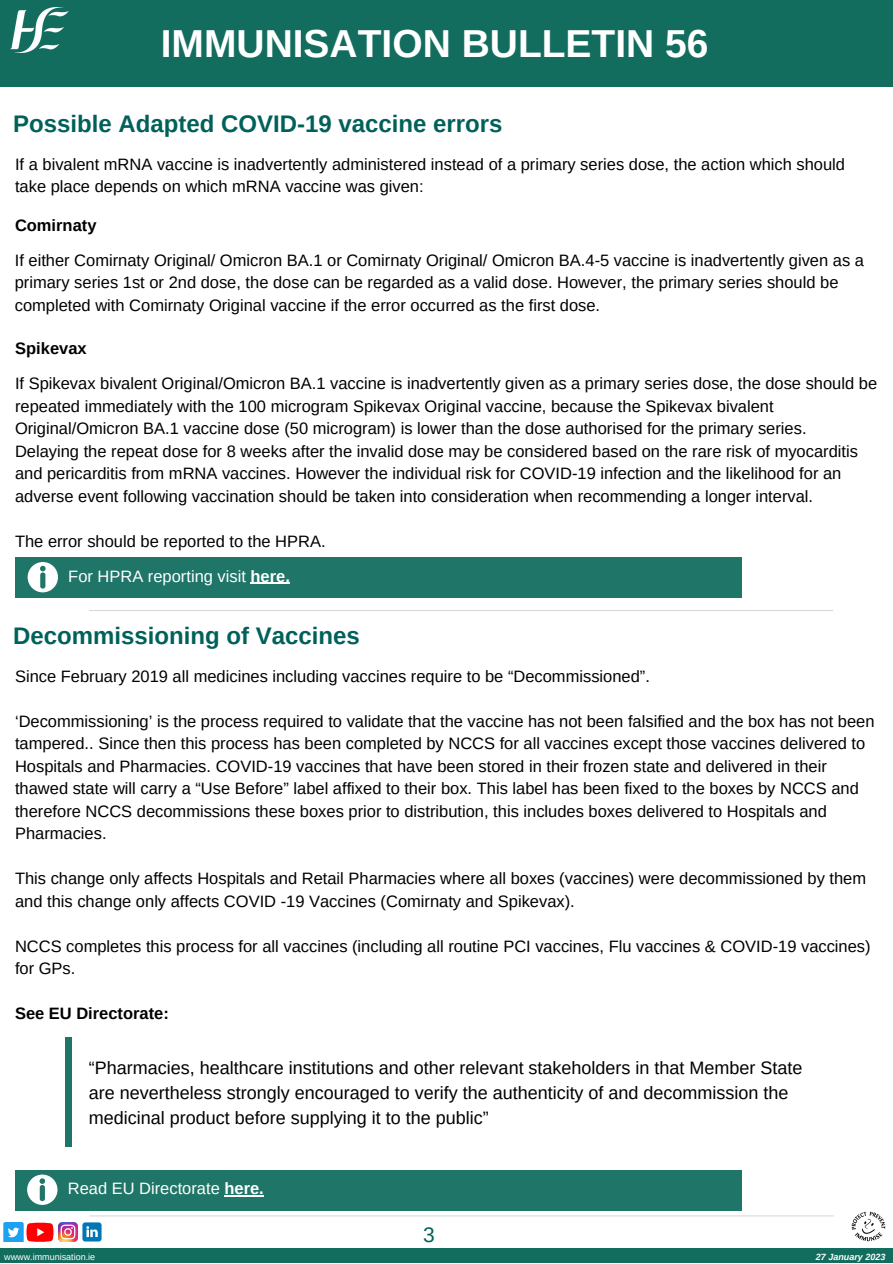
<style>
.page{position:relative;width:893px;height:1264px;background:#fff}
.page>*{position:absolute;margin:0;border:0;box-sizing:border-box;transform-origin:0 0}
.t1{font:700 39px "Arimo";color:#fff}
.t2{font:700 24px "Arimo";color:#00615a}
.t3{font:21px "Arimo";color:#00615a}
.t4{font:18px/24.8px "Arimo";color:#000}
.t5{font:16.5px/22.5px "Arimo";color:#000}
.t6{font:16.5px "Arimo";color:#fff}
.t7{font:700 16.5px "Arimo";color:#000}
.t8{font:9px "Arimo";color:#fff}
.t9{font:italic 700 9px "Arimo";color:#fff}
.s1{font-weight:700}
</style>
<div class="page">
<div style="left:0;top:1247px;width:892px;height:15px;background:#126d5f"></div>
<img style="left:851px;top:1211px;width:34px;height:30px">
<svg style="left:27px;top:1222px;width:26px;height:19px"></svg>
<img style="left:59px;top:1222px;width:19px;height:19px">
<img style="left:3px;top:1222px;width:24px;height:19px">
<div style="left:0;top:0;width:892px;height:87px;background:#126d5f"></div>
<img style="left:10px;top:8px;width:59px;height:45px">
<svg style="left:82px;top:1222px;width:19px;height:19px"></svg>
<hr style="left:89px;top:610px;width:743px;height:1px;background:#d9d9d9">
<hr style="left:90px;top:1215px;width:743px;height:1px;background:#d9d9d9">
<div style="left:65px;top:1037px;width:7px;height:109px;background:#1f7567"></div>
<div style="left:15px;top:1169px;width:726px;height:41px;background:#1f7567"></div>
<svg style="left:27px;top:1174px;width:30px;height:30px"></svg>
<hr style="left:224px;top:1195px;width:35px;height:1px;background:#fff">
<div style="left:15px;top:557px;width:726px;height:40px;background:#1f7567"></div>
<svg style="left:28px;top:562px;width:30px;height:30px"></svg>
<hr style="left:250px;top:583px;width:40px;height:1px;background:#fff">
<h1 class="t1" style="left:161px;top:21px;width:549px">IMMUNISATION BULLETIN 56</h1>
<h2 class="t2" style="left:13px;top:111px;width:490px">Possible Adapted COVID-19 vaccine errors</h2>
<p class="t5" style="left:15px;top:153px;width:831px">If a bivalent mRNA vaccine is inadvertently administered instead of a primary series dose, the action which should take place depends on which mRNA vaccine was given:</p>
<p class="t7" style="left:15px;top:216px;width:83px">Comirnaty</p>
<p class="t5" style="left:15px;top:249px;width:850px">If either Comirnaty Original/ Omicron BA.1 or Comirnaty Original/ Omicron BA.4-5 vaccine is inadvertently given as a primary series 1st or 2nd dose, the dose can be regarded as a valid dose. However, the primary series should be completed with Comirnaty Original vaccine if the error occurred as the first dose.</p>
<p class="t7" style="left:15px;top:339px;width:73px">Spikevax</p>
<p class="t5" style="left:15px;top:372px;width:863px">If Spikevax bivalent Original/Omicron BA.1 vaccine is inadvertently given as a primary series dose, the dose should be repeated immediately with the 100 microgram Spikevax Original vaccine, because the Spikevax bivalent Original/Omicron BA.1 vaccine dose (50 microgram) is lower than the dose authorised for the primary series.<br>Delaying the repeat dose for 8 weeks after the invalid dose may be considered based on the rare risk of myocarditis and pericarditis from mRNA vaccines. However the individual risk for COVID-19 infection and the likelihood for an adverse event following vaccination should be taken into consideration when recommending a longer interval.</p>
<p class="t5" style="left:15px;top:529px;width:312px">The error should be reported to the HPRA.</p>
<p class="t6" style="left:68px;top:566px;width:223px">For HPRA reporting visit <span class="s1">here.</span></p>
<h2 class="t2" style="left:13px;top:622px;width:348px">Decommissioning of Vaccines</h2>
<p class="t5" style="left:15px;top:665px;width:636px">Since February 2019 all medicines including vaccines require to be “Decommissioned”.</p>
<p class="t5" style="left:15px;top:710px;width:861px">‘Decommissioning’ is the process required to validate that the vaccine has not been falsified and the box has not been tampered.. Since then this process has been completed by NCCS for all vaccines except those vaccines delivered to Hospitals and Pharmacies. COVID-19 vaccines that have been stored in their frozen state and delivered in their thawed state will carry a “Use Before” label affixed to their box. This label has been fixed to the boxes by NCCS and therefore NCCS decommissions these boxes prior to distribution, this includes boxes delivered to Hospitals and Pharmacies.</p>
<p class="t5" style="left:15px;top:867px;width:852px">This change only affects Hospitals and Retail Pharmacies where all boxes (vaccines) were decommissioned by them and this change only affects COVID -19 Vaccines (Comirnaty and Spikevax).</p>
<p class="t5" style="left:15px;top:934px;width:857px">NCCS completes this process for all vaccines (including all routine PCI vaccines, Flu vaccines &amp; COVID-19 vaccines) for GPs.</p>
<p class="t7" style="left:15px;top:1004px;width:155px">See EU Directorate:</p>
<p class="t4" style="left:89px;top:1055px;width:715px">“Pharmacies, healthcare institutions and other relevant stakeholders in that Member State are nevertheless strongly encouraged to verify the authenticity of and decommission the medicinal product before supplying it to the public”</p>
<p class="t6" style="left:68px;top:1179px;width:197px">Read EU Directorate <span class="s1">here.</span></p>
<p class="t3" style="left:423px;top:1222px;width:13px">3</p>
<p class="t8" style="left:4px;top:1251px;width:92px">wwww.immunisation.ie</p>
<p class="t9" style="left:815px;top:1251px;width:71px">27 January 2023</p>
</div>
